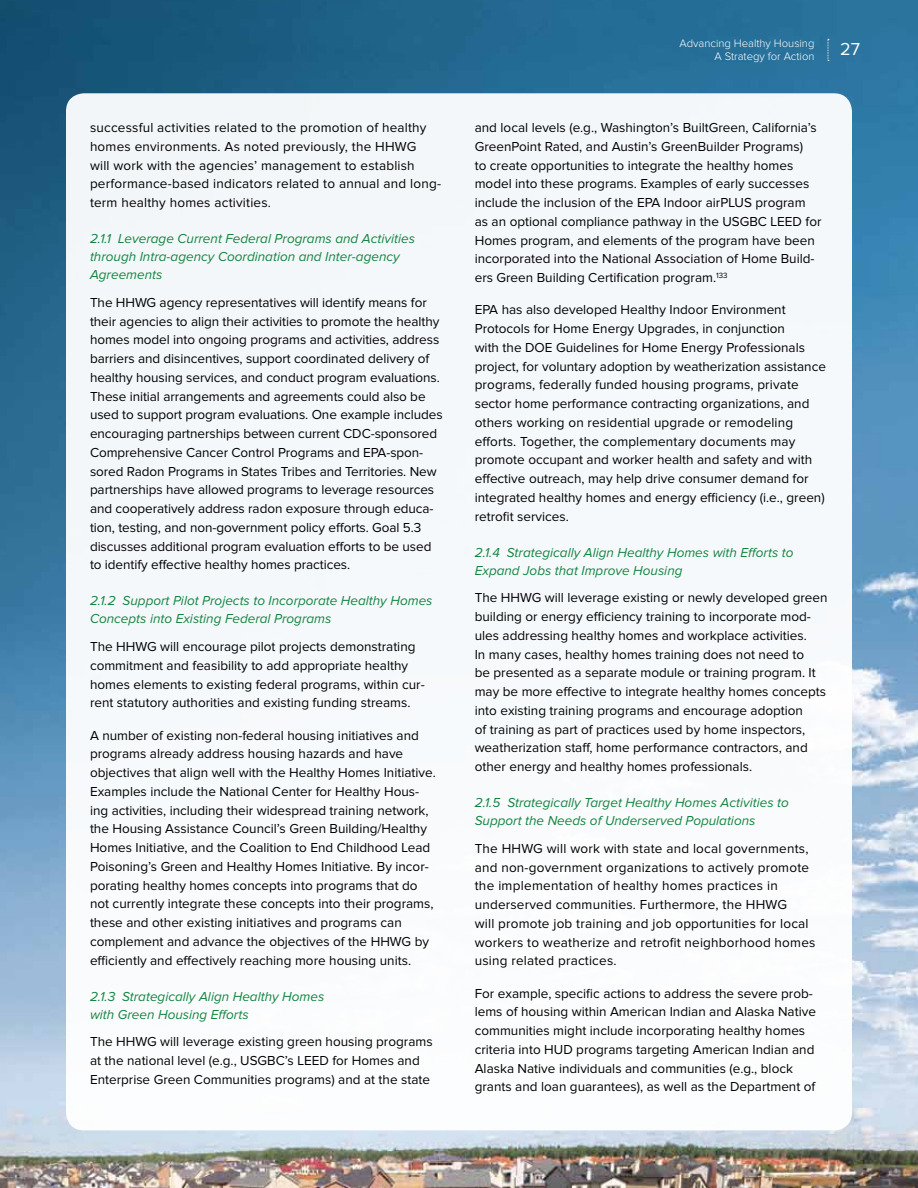
<style>
.page{position:relative;width:918px;height:1188px;background:#fff}
.page>*{position:absolute;margin:0;border:0;box-sizing:border-box;transform-origin:0 0}
.t1{font:18px "Proxima Nova";color:#fff}
.t2{font:13.5px/18.8px "Proxima Nova";color:#000}
.t3{font:italic 13.5px/18px "Proxima Nova";color:#148541}
.t4{font:300 11.25px/13.5px "Proxima Nova";color:#fff;text-align:right}
</style>
<div class="page">
<img style="left:0;top:0;width:918px;height:1188px">
<div style="left:66px;top:93px;width:786px;height:1037px;background:#f6f9fb;border-radius:18px"></div>
<svg style="left:828px;top:39px;width:1px;height:22px"></svg>
<p class="t2" style="left:90px;top:119px;width:353px">successful activities related to the promotion of healthy homes environments. As noted previously, the HHWG<br>will work with the agencies’ management to establish performance-based indicators related to annual and long&shy;term healthy homes activities.</p>
<p class="t3" style="left:90px;top:230px;width:326px">2.1.1 Leverage Current Federal Programs and Activities through Intra-agency Coordination and Inter-agency<br>Agreements</p>
<p class="t2" style="left:90px;top:294px;width:354px">The HHWG agency representatives will identify means for their agencies to align their activities to promote the healthy homes model into ongoing programs and activities, address barriers and disincentives, support coordinated delivery of healthy housing services, and conduct program evaluations.<br>These initial arrangements and agreements could also be used to support program evaluations. One example includes encouraging partnerships between current CDC-sponsored Comprehensive Cancer Control Programs and EPA-spon&shy;sored Radon Programs in States Tribes and Territories. New partnerships have allowed programs to leverage resources and cooperatively address radon exposure through educa&shy;tion, testing, and non-government policy efforts. Goal 5.3 discusses additional program evaluation efforts to be used to identify effective healthy homes practices.</p>
<p class="t3" style="left:90px;top:592px;width:344px">2.1.2 Support Pilot Projects to Incorporate Healthy Homes<br>Concepts into Existing Federal Programs</p>
<p class="t2" style="left:90px;top:638px;width:336px">The HHWG will encourage pilot projects demonstrating commitment and feasibility to add appropriate healthy homes elements to existing federal programs, within cur&shy;rent statutory authorities and existing funding streams.</p>
<p class="t2" style="left:90px;top:726px;width:346px">A number of existing non-federal housing initiatives and programs already address housing hazards and have objectives that align well with the Healthy Homes Initiative.<br>Examples include the National Center for Healthy Hous&shy;ing activities, including their widespread training network, the Housing Assistance Council’s Green Building/Healthy Homes Initiative, and the Coalition to End Childhood Lead Poisoning’s Green and Healthy Homes Initiative. By incor&shy;porating healthy homes concepts into programs that do not currently integrate these concepts into their programs, these and other existing initiatives and programs can complement and advance the objectives of the HHWG by efficiently and effectively reaching more housing units.</p>
<p class="t3" style="left:90px;top:988px;width:236px">2.1.3 Strategically Align Healthy Homes with Green Housing Efforts</p>
<p class="t2" style="left:90px;top:1033px;width:344px">The HHWG will leverage existing green housing programs at the national level (e.g., USGBC’s LEED for Homes and<br>Enterprise Green Communities programs) and at the state</p>
<p class="t4" style="left:680px;top:36px;width:137px">Advancing Healthy Housing<br>A Strategy for Action</p>
<h1 class="t1" style="left:840px;top:41px;width:21px">27</h1>
<p class="t2" style="left:475px;top:119px;width:348px">and local levels (e.g., Washington’s BuiltGreen, California’s GreenPoint Rated, and Austin’s GreenBuilder Programs)<br>to create opportunities to integrate the healthy homes model into these programs. Examples of early successes include the inclusion of the EPA Indoor airPLUS program as an optional compliance pathway in the USGBC LEED for Homes program, and elements of the program have been incorporated into the National Association of Home Build&shy;ers Green Building Certification program.<sup>133</sup></p>
<p class="t2" style="left:475px;top:301px;width:353px">EPA has also developed Healthy Indoor Environment Protocols for Home Energy Upgrades, in conjunction<br>with the DOE Guidelines for Home Energy Professionals project, for voluntary adoption by weatherization assistance programs, federally funded housing programs, private sector home performance contracting organizations, and others working on residential upgrade or remodeling efforts. Together, the complementary documents may promote occupant and worker health and safety and with effective outreach, may help drive consumer demand for integrated healthy homes and energy efficiency (i.e., green) retrofit services.</p>
<p class="t3" style="left:475px;top:543px;width:320px">2.1.4 Strategically Align Healthy Homes with Efforts to<br>Expand Jobs that Improve Housing</p>
<p class="t2" style="left:475px;top:589px;width:354px">The HHWG will leverage existing or newly developed green building or energy efficiency training to incorporate mod&shy;ules addressing healthy homes and workplace activities.<br>In many cases, healthy homes training does not need to<br>be presented as a separate module or training program. It may be more effective to integrate healthy homes concepts into existing training programs and encourage adoption<br>of training as part of practices used by home inspectors, weatherization staff, home performance contractors, and other energy and healthy homes professionals.</p>
<p class="t3" style="left:475px;top:794px;width:316px">2.1.5 Strategically Target Healthy Homes Activities to<br>Support the Needs of Underserved Populations</p>
<p class="t2" style="left:475px;top:840px;width:342px">The HHWG will work with state and local governments, and non-government organizations to actively promote the implementation of healthy homes practices in underserved communities. Furthermore, the HHWG<br>will promote job training and job opportunities for local workers to weatherize and retrofit neighborhood homes using related practices.</p>
<p class="t2" style="left:475px;top:984px;width:343px">For example, specific actions to address the severe prob&shy;lems of housing within American Indian and Alaska Native communities might include incorporating healthy homes criteria into HUD programs targeting American Indian and Alaska Native individuals and communities (e.g., block grants and loan guarantees), as well as the Department of</p>
</div>
